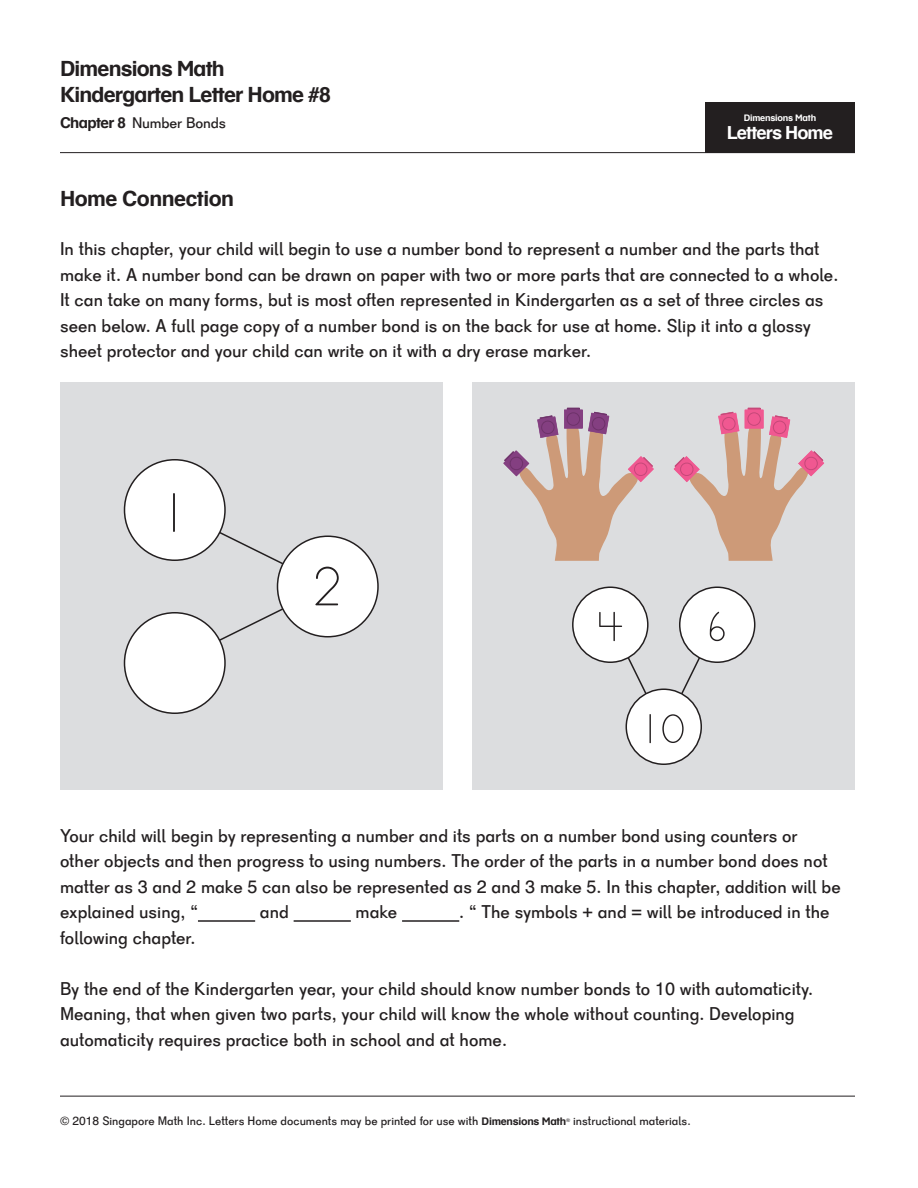
<style>
.page{position:relative;width:918px;height:1188px;background:#fff}
.page>*{position:absolute;margin:0;border:0;box-sizing:border-box;transform-origin:0 0}
.Instructions{font:500 72px "Z Nuscript";color:#231f20}
.t1{font:500 54px "Z Nuscript";color:#231f20}
.Headers{font:700 21px "Schulbuch Sued Offc";letter-spacing:-.04em;color:#231f20}
.TG_Instructions{font:18px/25.5px "Schulbuch Bayern OT";color:#231f20}
.Headers-2{font:18px/25.5px "Schulbuch Bayern OT";color:#231f20}
.Headers-3{font:700 18px "Schulbuch Sued Offc";letter-spacing:-.05em;color:#fff}
.Headers-4{font:15px "Schulbuch Bayern OT";letter-spacing:-.01em;color:#231f20}
.Footnote{font:12px "Schulbuch Bayern OT";color:#231f20}
.Headers-5{font:700 9px "Schulbuch Sued Offc";letter-spacing:-.025em;color:#fff}
.s1{font-family:"Schulbuch Sued Offc";font-weight:700}
.s2{font-family:"Schulbuch Sued Offc";font-weight:700;font-size:10.5px}
</style>
<div class="page">
<div style="left:705px;top:102px;width:150px;height:51px;background:#231f20"></div>
<hr style="left:60px;top:1096px;width:795px;height:1px;background:#231f20">
<hr style="left:60px;top:152px;width:795px;height:1px;background:#231f20">
<div style="left:60px;top:382px;width:382px;height:408px;background:#dcdddf"></div>
<div style="left:472px;top:382px;width:383px;height:408px;background:#dcdddf"></div>
<hr style="left:198px;top:920px;width:57px;height:2px;background:#231f20">
<hr style="left:294px;top:920px;width:57px;height:2px;background:#231f20">
<hr style="left:402px;top:920px;width:57px;height:2px;background:#231f20">
<svg style="left:182px;top:517px;width:147px;height:139px"></svg>
<div style="left:124px;top:613px;width:101px;height:100px;background:#fff;border-radius:50%"></div>
<div style="left:124px;top:612px;width:102px;height:102px;border:2px solid #231f20;border-radius:50%"></div>
<div style="left:278px;top:536px;width:100px;height:101px;background:#fff;border-radius:50%"></div>
<div style="left:277px;top:536px;width:102px;height:102px;border:2px solid #231f20;border-radius:50%"></div>
<div style="left:124px;top:460px;width:101px;height:100px;background:#fff;border-radius:50%"></div>
<div style="left:124px;top:459px;width:102px;height:102px;border:2px solid #231f20;border-radius:50%"></div>
<svg style="left:503px;top:408px;width:151px;height:153px"></svg>
<svg style="left:674px;top:408px;width:150px;height:153px"></svg>
<svg style="left:617px;top:631px;width:94px;height:99px"></svg>
<div style="left:573px;top:587px;width:75px;height:75px;background:#fff;border-radius:50%"></div>
<div style="left:572px;top:586px;width:77px;height:77px;border:2px solid #231f20;border-radius:50%"></div>
<div style="left:626px;top:689px;width:75px;height:75px;background:#fff;border-radius:50%"></div>
<div style="left:626px;top:688px;width:76px;height:77px;border:2px solid #231f20;border-radius:50%"></div>
<div style="left:680px;top:587px;width:75px;height:75px;background:#fff;border-radius:50%"></div>
<div style="left:679px;top:586px;width:76px;height:77px;border:2px solid #231f20;border-radius:50%"></div>
<p class="Headers" style="left:60px;top:56px;width:166px">Dimensions Math</p>
<p class="Headers" style="left:60px;top:81px;width:272px">Kindergarten Letter Home #8</p>
<p class="Headers-4" style="left:60px;top:113px;width:168px"><span class="s1">Chapter 8</span> Number Bonds</p>
<p class="Headers-5" style="left:744px;top:112px;width:74px">Dimensions Math</p>
<p class="Headers-3" style="left:727px;top:121px;width:108px">Letters Home</p>
<p class="Headers" style="left:60px;top:185px;width:176px">Home Connection</p>
<p class="Headers-2" style="left:60px;top:236px;width:780px">In this chapter, your child will begin to use a number bond to represent a number and the parts that make it. A number bond can be drawn on paper with two or more parts that are connected to a whole.<br>It can take on many forms, but is most often represented in Kindergarten as a set of three circles as seen below. A full page copy of a number bond is on the back for use at home. Slip it into a glossy sheet protector and your child can write on it with a dry erase marker.</p>
<p class="Instructions" style="left:155px;top:482px;width:40px">1</p>
<p class="Instructions" style="left:308px;top:555px;width:40px">2</p>
<p class="t1" style="left:596px;top:604px;width:30px">4</p>
<p class="t1" style="left:703px;top:604px;width:30px">6</p>
<p class="t1" style="left:636px;top:706px;width:53px">10</p>
<p class="TG_Instructions" style="left:60px;top:823px;width:782px">Your child will begin by representing a number and its parts on a number bond using counters or other objects and then progress to using numbers. The order of the parts in a number bond does not matter as 3 and 2 make 5 can also be represented as 2 and 3 make 5. In this chapter, addition will be explained using, “</p>
<p class="TG_Instructions" style="left:260px;top:899px;width:30px">and</p>
<p class="TG_Instructions" style="left:356px;top:899px;width:43px">make</p>
<p class="TG_Instructions" style="left:459px;top:899px;width:372px">. “ The symbols + and = will be introduced in the</p>
<p class="TG_Instructions" style="left:60px;top:925px;width:137px">following chapter.</p>
<p class="TG_Instructions" style="left:60px;top:976px;width:755px">By the end of the Kindergarten year, your child should know number bonds to 10 with automaticity.<br>Meaning, that when given two parts, your child will know the whole without counting. Developing automaticity requires practice both in school and at home.</p>
<p class="Footnote" style="left:60px;top:1114px;width:632px">© 2018 Singapore Math Inc. Letters Home documents may be printed for use with <span class="s2">Dimensions Math</span><sup>®</sup> instructional materials.</p>
</div>
